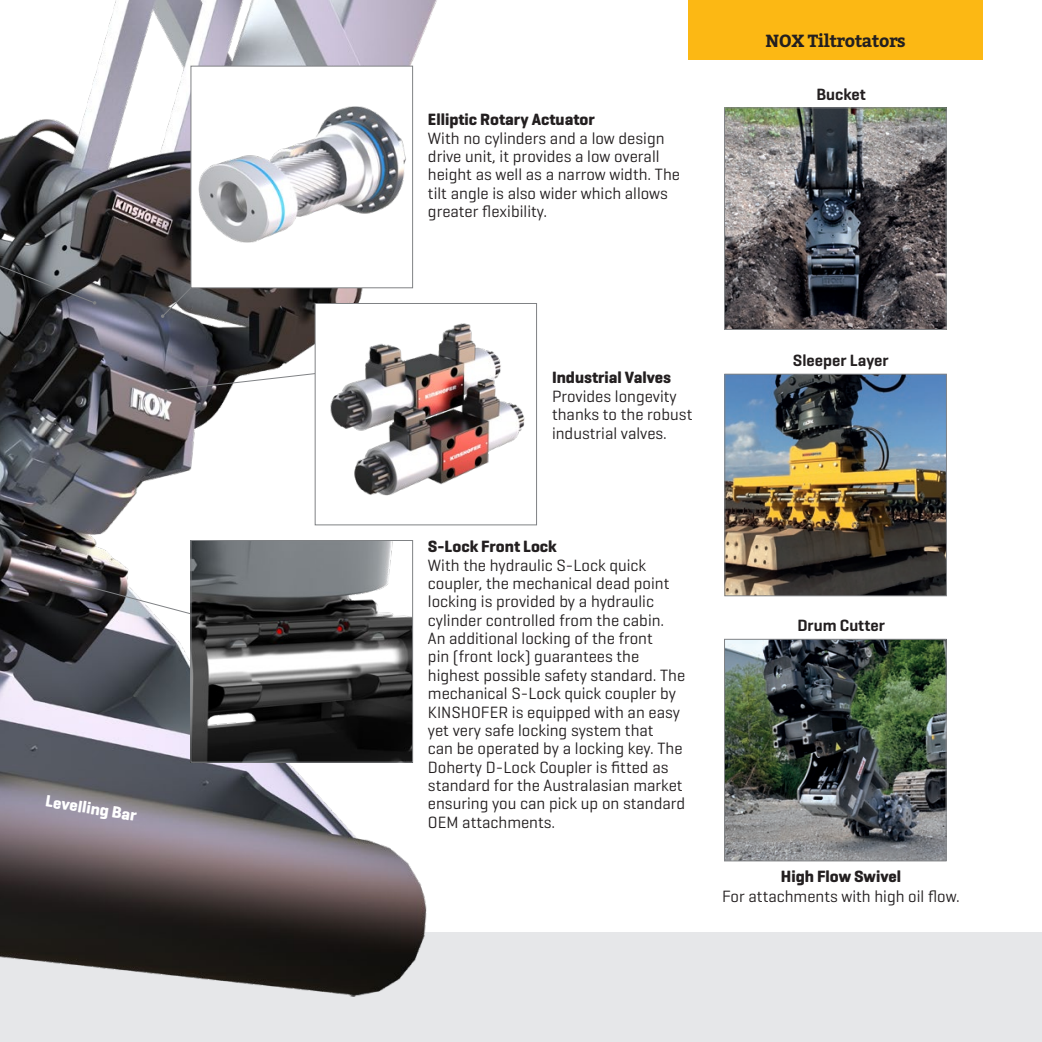
<style>
.page{position:relative;width:1042px;height:1042px;background:#fff}
.page>*{position:absolute;margin:0;border:0;box-sizing:border-box;transform-origin:0 0}
.t1{font:700 17.5px "Bitter";letter-spacing:-.025em;color:#231f20}
.t2{font:16.62px/18.4px "Geogrotesque";color:#231f20}
.t3{font:700 16.62px "Geogrotesque";color:#231f20}
.t4{font:600 16.62px "Geogrotesque";color:#231f20}
.t5{font:700 16.62px "Geogrotesque";color:#fff}
.s1{font-weight:700}
</style>
<div class="page">
<div style="left:0;top:933px;width:1042px;height:109px;background:#e6e7e9"></div>
<img style="left:0;top:0;width:495px;height:997px">
<img style="left:726px;top:376px;width:219px;height:218px">
<div style="left:724px;top:374px;width:223px;height:222px;border:1px solid #808285"></div>
<img style="left:726px;top:109px;width:218px;height:219px">
<div style="left:724px;top:107px;width:222px;height:223px;border:1px solid #808285"></div>
<img style="left:726px;top:641px;width:218px;height:218px">
<div style="left:724px;top:639px;width:222px;height:222px;border:1px solid #808285"></div>
<div style="left:688px;top:0;width:294px;height:60px;background:#fcb814"></div>
<svg style="left:59px;top:578px;width:131px;height:42px"></svg>
<svg style="left:164px;top:370px;width:151px;height:22px"></svg>
<svg style="left:161px;top:258px;width:59px;height:60px;background:#585758"></svg>
<svg style="left:0;top:209px;width:96px;height:96px;background:#515356"></svg>
<img style="left:192px;top:68px;width:219px;height:218px">
<div style="left:190px;top:66px;width:223px;height:222px;border:1px solid #808285"></div>
<div style="left:315px;top:303px;width:221px;height:222px;background:#fff"></div>
<img style="left:330px;top:323px;width:195px;height:173px">
<div style="left:315px;top:303px;width:222px;height:222px;border:1px solid #808285"></div>
<img style="left:192px;top:542px;width:219px;height:218px">
<div style="left:190px;top:540px;width:223px;height:222px;border:1px solid #808285"></div>
<p class="t5" style="left:47px;top:790px;width:93px;rotate:9deg">Levelling Bar</p>
<p class="t2" style="left:428px;top:110px;width:253px"><span class="s1">Elliptic Rotary Actuator<br></span>With no cylinders and a low design drive unit, it provides a low overall height as well as a narrow width. The tilt angle is also wider which allows greater flexibility.</p>
<p class="t1" style="left:765px;top:27px;width:142px">NOX Tiltrotators</p>
<p class="t4" style="left:816px;top:84px;width:51px">Bucket</p>
<p class="t3" style="left:552px;top:367px;width:121px">Industrial Valves</p>
<p class="t2" style="left:552px;top:386px;width:142px">Provides longevity thanks to the robust industrial valves.</p>
<p class="t4" style="left:793px;top:350px;width:97px">Sleeper Layer</p>
<p class="t3" style="left:428px;top:536px;width:130px">S-Lock Front Lock</p>
<p class="t2" style="left:428px;top:555px;width:259px">With the hydraulic S-Lock quick coupler, the mechanical dead point locking is provided by a hydraulic cylinder controlled from the cabin.<br>An additional locking of the front<br>pin (front lock) guarantees the highest possible safety standard. The mechanical S-Lock quick coupler by KINSHOFER is equipped with an easy yet very safe locking system that<br>can be operated by a locking key. The Doherty D-Lock Coupler is fitted as standard for the Australasian market ensuring you can pick up on standard OEM attachments.</p>
<p class="t4" style="left:797px;top:615px;width:89px">Drum Cutter</p>
<p class="t3" style="left:781px;top:866px;width:122px">High Flow Swivel</p>
<p class="t2" style="left:722px;top:886px;width:239px">For attachments with high oil flow.</p>
</div>
